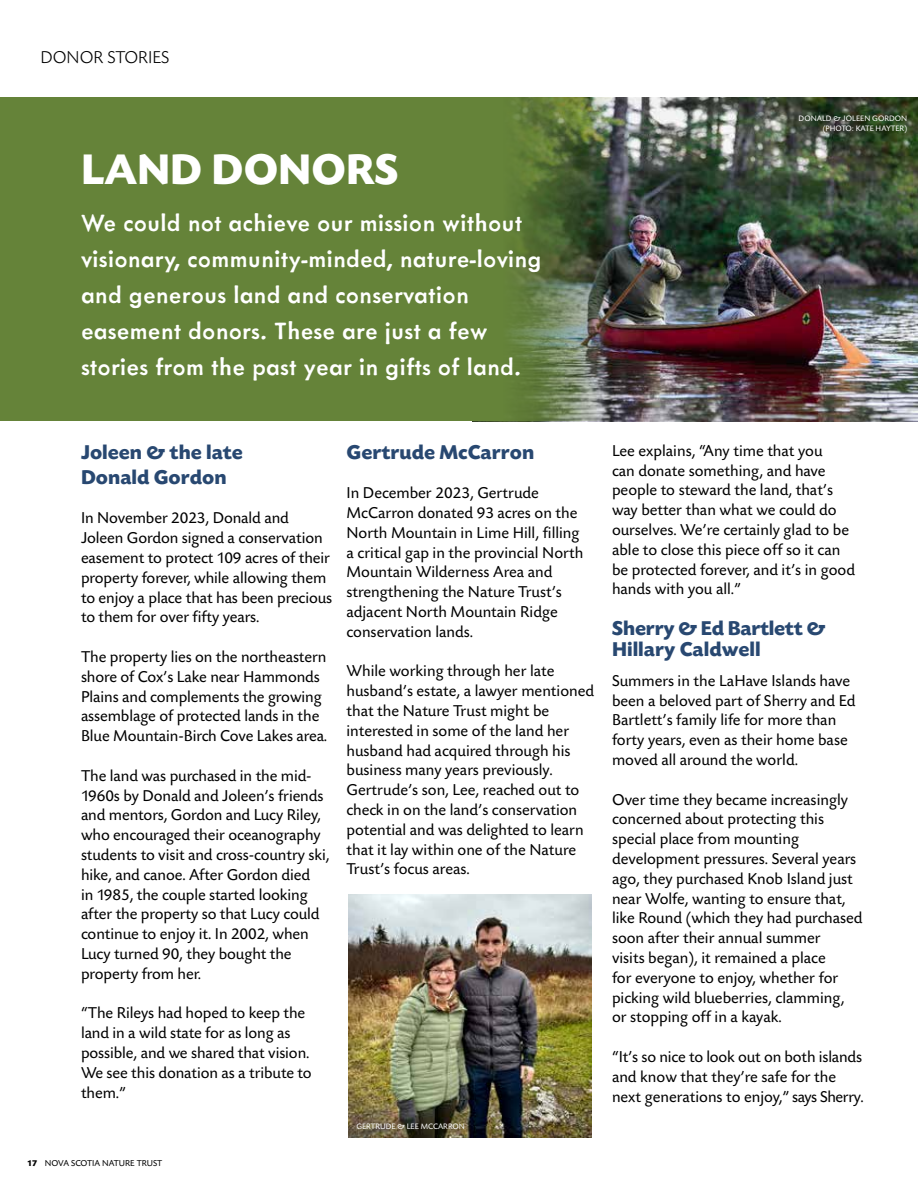
<style>
.page{position:relative;width:918px;height:1188px;background:#fff}
.page>*{position:absolute;margin:0;border:0;box-sizing:border-box;transform-origin:0 0}
.t1{font:700 45px "Today SB";color:#fff}
.t2{font:500 27px/36px "Metallophile Sp 8";color:#fff}
.t3{font:700 21px/25.2px "Today SB";color:#284871}
.t4{font:300 18px "Today SB";color:#000}
.t5{font:16.5px/19.8px "Today SB";color:#000}
.t6{font:9px "Today SB";color:#000}
.t7{font:8.25px/9.9px "Today SB";color:#fff;text-align:right}
.s1{font-weight:700}
</style>
<div class="page">
<img style="left:348px;top:894px;width:243px;height:243px">
<div style="left:0;top:97px;width:484px;height:324px;background:#658339"></div>
<img style="left:612px;top:97px;width:306px;height:324px">
<img style="left:484px;top:97px;width:128px;height:324px">
<p class="t4" style="left:40px;top:47px;width:131px">DONOR STORIES</p>
<h1 class="t1" style="left:81px;top:145px;width:319px">LAND DONORS</h1>
<h2 class="t2" style="left:81px;top:203px;width:462px">We could not achieve our mission without visionary, community-minded, nature-loving and generous land and conservation easement donors. These are just a few stories from the past year in gifts of land.</h2>
<p class="t7" style="left:799px;top:113px;width:110px">DONALD &amp; JOLEEN GORDON (PHOTO: KATE HAYTER)</p>
<p class="t3" style="left:81px;top:440px;width:164px">Joleen &amp; the late<br>Donald Gordon</p>
<p class="t5" style="left:81px;top:509px;width:253px">In November 2023, Donald and Joleen Gordon signed a conservation easement to protect 109 acres of their property forever, while allowing them to enjoy a place that has been precious to them for over fifty years.</p>
<p class="t5" style="left:81px;top:647px;width:248px">The property lies on the northeastern shore of Cox’s Lake near Hammonds Plains and complements the growing assemblage of protected lands in the Blue Mountain-Birch Cove Lakes area.</p>
<p class="t5" style="left:81px;top:766px;width:250px">The land was purchased in the mid-1960s by Donald and Joleen’s friends and mentors, Gordon and Lucy Riley, who encouraged their oceanography students to visit and cross-country ski, hike, and canoe. After Gordon died<br>in 1985, the couple started looking after the property so that Lucy could continue to enjoy it. In 2002, when Lucy turned 90, they bought the property from her.</p>
<p class="t5" style="left:81px;top:1004px;width:232px">“The Rileys had hoped to keep the land in a wild state for as long as possible, and we shared that vision.<br>We see this donation as a tribute to them.”</p>
<p class="t6" style="left:27px;top:1158px;width:137px"><span class="s1">17</span> NOVA SCOTIA NATURE TRUST</p>
<p class="t3" style="left:346px;top:440px;width:189px">Gertrude McCarron</p>
<p class="t5" style="left:346px;top:484px;width:238px">In December 2023, Gertrude<br>McCarron donated 93 acres on the<br>North Mountain in Lime Hill, filling a critical gap in the provincial North<br>Mountain Wilderness Area and strengthening the Nature Trust’s adjacent North Mountain Ridge conservation lands.</p>
<p class="t5" style="left:346px;top:662px;width:249px">While working through her late husband’s estate, a lawyer mentioned that the Nature Trust might be interested in some of the land her husband had acquired through his business many years previously.<br>Gertrude’s son, Lee, reached out to check in on the land’s conservation potential and was delighted to learn that it lay within one of the Nature<br>Trust’s focus areas.</p>
<p class="t7" style="left:356px;top:1122px;width:110px">GERTRUDE &amp; LEE MCCARRON</p>
<p class="t5" style="left:612px;top:441px;width:245px">Lee explains, “Any time that you<br>can donate something, and have people to steward the land, that’s way better than what we could do ourselves. We’re certainly glad to be able to close this piece off so it can be protected forever, and it’s in good hands with you all.”</p>
<p class="t3" style="left:612px;top:618px;width:215px;line-height:21px">Sherry &amp; Ed Bartlett &amp;<br>Hillary Caldwell</p>
<p class="t5" style="left:612px;top:671px;width:245px">Summers in the LaHave Islands have been a beloved part of Sherry and Ed Bartlett’s family life for more than forty years, even as their home base moved all around the world.</p>
<p class="t5" style="left:612px;top:790px;width:252px">Over time they became increasingly concerned about protecting this special place from mounting development pressures. Several years ago, they purchased Knob Island just near Wolfe, wanting to ensure that, like Round (which they had purchased soon after their annual summer<br>visits began), it remained a place<br>for everyone to enjoy, whether for picking wild blueberries, clamming, or stopping off in a kayak.</p>
<p class="t5" style="left:612px;top:1047px;width:253px">“It’s so nice to look out on both islands and know that they’re safe for the next generations to enjoy,” says Sherry.</p>
</div>
